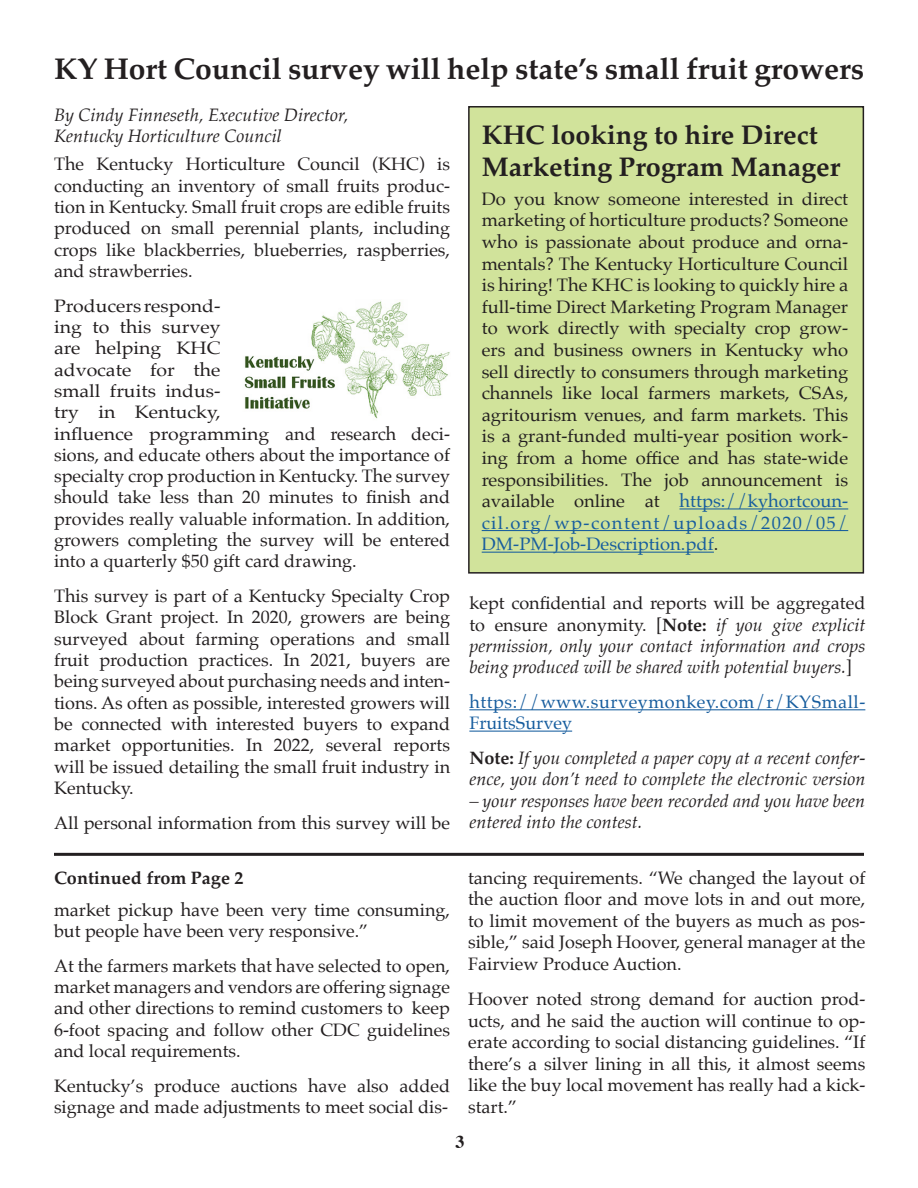
<style>
.page{position:relative;width:918px;height:1188px;background:#fff}
.page>*{position:absolute;margin:0;border:0;box-sizing:border-box;transform-origin:0 0}
.t1{font:700 30px "Palatino";color:#231f20}
.t2{font:700 27px/32.4px "Palatino";color:#231f20}
.t3{font:18px/21.6px "Palatino";color:#231f20;text-align:justify}
.t4{font:italic 18px/21.3px "Palatino";color:#231f20}
.t5{font:18px/21.3px "Palatino";color:#231f20;scale:1.08 1}
.t6{font:18px/21.3px "Palatino";letter-spacing:.03em;color:#175d9e}
.t7{font:700 18px "Palatino";color:#231f20}
.t8{font:700 18px "Times";color:#231f20}
.s1{color:#175d9e}
.s2{font-style:normal}
.s3{font-weight:700;font-style:normal}
</style>
<div class="page">
<div style="left:469px;top:107px;width:394px;height:466px;background:#d1e39b"></div>
<div style="left:468px;top:106px;width:396px;height:468px;border:2px solid #231f20"></div>
<img style="left:244px;top:300px;width:206px;height:119px">
<hr style="left:680px;top:508px;width:168px;height:1px;background:#175d9e">
<hr style="left:482px;top:530px;width:366px;height:1px;background:#175d9e">
<hr style="left:482px;top:552px;width:232px;height:1px;background:#175d9e">
<hr style="left:54px;top:853px;width:810px;height:3px;background:#231f20">
<hr style="left:469px;top:709px;width:396px;height:1px;background:#175d9e">
<hr style="left:469px;top:731px;width:103px;height:1px;background:#175d9e">
<p class="t1" style="left:54px;top:43px;width:811px">KY Hort Council survey will help state’s small fruit growers</p>
<p class="t2" style="left:482px;top:118px;width:360px">KHC looking to hire Direct<br>Marketing Program Manager</p>
<p class="t3" style="left:482px;top:188px;width:368px">Do you know someone interested in direct marketing of horticulture products? Someone who is passionate about produce and orna&shy;mentals? The Kentucky Horticulture Council is hiring! The KHC is looking to quickly hire a full-time Direct Marketing Program Manager to work directly with specialty crop grow&shy;ers and business owners in Kentucky who sell directly to consumers through marketing channels like local farmers markets, CSAs, agritourism venues, and farm markets. This is a grant-funded multi-year position work&shy;ing from a home office and has state-wide responsibilities. The job announcement is available online at <span class="s1">https://kyhortcoun&shy;cil.org/wp-content/uploads/2020/05/ DM-PM-Job-Description.pdf</span>.</p>
<p class="t4" style="left:54px;top:104px;width:296px">By Cindy Finneseth, Executive Director,</p>
<p class="t4" style="left:54px;top:125px;width:229px">Kentucky Horticulture Council</p>
<p class="t3" style="left:54px;top:154px;width:398px">The Kentucky Horticulture Council (KHC) is conducting an inventory of small fruits produc&shy;tion in Kentucky. Small fruit crops are edible fruits produced on small perennial plants, including crops like blackberries, blueberries, raspberries, and strawberries.</p>
<p class="t5" style="left:54px;top:295px;width:368px">Producers respond-<br>ing to this survey<br>are helping KHC<br>advocate for the<br>small fruits indus-<br>try in Kentucky,<br>influence programming and research deci&shy;sions, and educate others about the importance of specialty crop production in Kentucky. The survey should take less than 20 minutes to finish and provides really valuable information. In addition, growers completing the survey will be entered into a quarterly $50 gift card drawing.</p>
<p class="t3" style="left:54px;top:585px;width:398px">This survey is part of a Kentucky Specialty Crop Block Grant project. In 2020, growers are being surveyed about farming operations and small fruit production practices. In 2021, buyers are being surveyed about purchasing needs and inten&shy;tions. As often as possible, interested growers will be connected with interested buyers to expand market opportunities. In 2022, several reports will be issued detailing the small fruit industry in Kentucky.</p>
<p class="t3" style="left:54px;top:812px;width:397px">All personal information from this survey will be</p>
<p class="t4" style="left:469px;top:592px;width:398px;text-align:justify"><span class="s2">kept confidential and reports will be aggregated to ensure anonymity. [</span><span class="s3">Note:</span> if you give explicit permission, only your contact information and crops being produced will be shared with potential buyers.<span class="s2">]</span></p>
<p class="t6" style="left:469px;top:691px;width:397px">https://www.surveymonkey.com/r/KYSmall-<br>FruitsSurvey</p>
<p class="t4" style="left:469px;top:747px;width:398px"><span class="s3">Note:</span> If you completed a paper copy at a recent confer&shy;ence, you don’t need to complete the electronic version</p>
<p class="t4" style="left:469px;top:790px;width:397px">– your responses have been recorded and you have been entered into the contest.</p>
<p class="t7" style="left:54px;top:862px;width:191px">Continued from Page 2</p>
<p class="t3" style="left:54px;top:899px;width:398px">market pickup have been very time consuming, but people have been very responsive.”</p>
<p class="t3" style="left:54px;top:955px;width:398px">At the farmers markets that have selected to open, market managers and vendors are offering signage and other directions to remind customers to keep 6-foot spacing and follow other CDC guidelines and local requirements.</p>
<p class="t3" style="left:54px;top:1075px;width:398px">Kentucky’s produce auctions have also added signage and made adjustments to meet social dis-</p>
<p class="t3" style="left:468px;top:867px;width:399px">tancing requirements. “We changed the layout of the auction floor and move lots in and out more, to limit movement of the buyers as much as pos&shy;sible,” said Joseph Hoover, general manager at the Fairview Produce Auction.</p>
<p class="t3" style="left:468px;top:988px;width:399px">Hoover noted strong demand for auction prod&shy;ucts, and he said the auction will continue to op&shy;erate according to social distancing guidelines. “If there’s a silver lining in all this, it almost seems like the buy local movement has really had a kick&shy;start.”</p>
<p class="t8" style="left:455px;top:1124px;width:10px">3</p>
</div>
